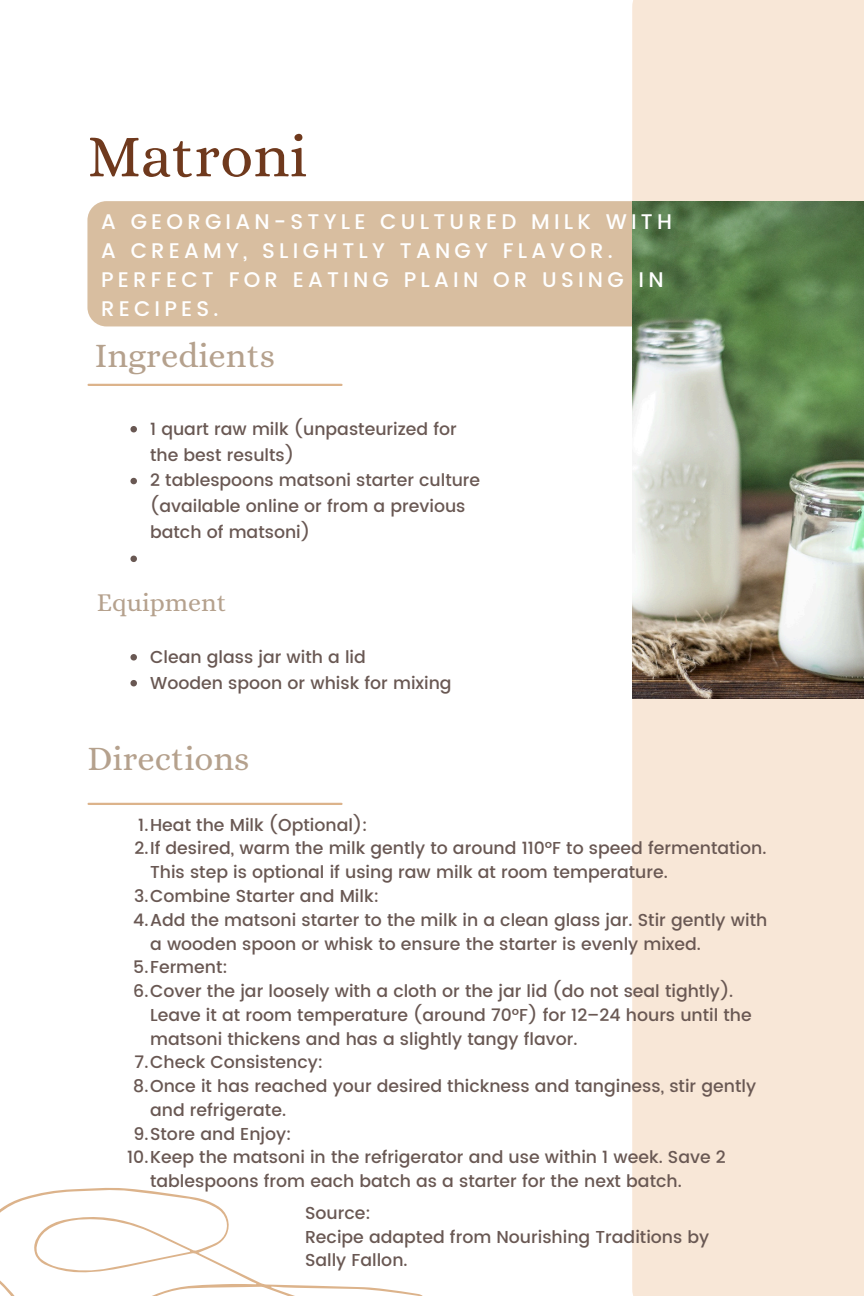
<style>
.page{position:relative;width:864px;height:1296px;background:#fff}
.page>*{position:absolute;margin:0;border:0;box-sizing:border-box;transform-origin:0 0}
.t1{font:60.6px "Alice";color:#6f391d}
.t2{font:34.5px "Alice";color:#b5a18d}
.t3{font:25.8px "Alice";color:#b5a18d}
.t4{font:500 21.3px/29.1px "Poppins";letter-spacing:.2em;color:#fff}
.t5{font:500 17.4px/23.7px "Poppins";color:#695853}
</style>
<div class="page">
<div style="left:632px;top:0;width:232px;height:1296px;background:#f8e7d7"></div>
<div style="left:87px;top:201px;width:604px;height:125px;background:#d8bea0;border-radius:19px"></div>
<hr style="left:89px;top:803px;width:253px;height:2px;background:#dcb38b">
<hr style="left:89px;top:384px;width:253px;height:2px;background:#dcb38b">
<svg style="left:0;top:1187px;width:423px;height:109px"></svg>
<img style="left:632px;top:201px;width:232px;height:497px">
<svg style="left:130px;top:426px;width:7px;height:6px"></svg>
<svg style="left:130px;top:478px;width:7px;height:6px"></svg>
<svg style="left:130px;top:556px;width:7px;height:6px"></svg>
<svg style="left:130px;top:654px;width:7px;height:7px"></svg>
<svg style="left:130px;top:680px;width:7px;height:6px"></svg>
<h1 class="t1" style="left:87px;top:121px;width:221px">Matroni</h1>
<h4 class="t4" style="left:101px;top:207px;width:572px">A GEORGIAN-STYLE CULTURED MILK WITH<br>A CREAMY, SLIGHTLY TANGY FLAVOR.<br>PERFECT FOR EATING PLAIN OR USING IN<br>RECIPES.</h4>
<p class="t2" style="left:95px;top:335px;width:182px">Ingredients</p>
<p class="t5" style="left:150px;top:416px;width:308px;line-height:25.8px">1 quart raw milk (unpasteurized for the best results)</p>
<p class="t5" style="left:150px;top:468px;width:332px;line-height:25.8px">2 tablespoons matsoni starter culture (available online or from a previous batch of matsoni)</p>
<p class="t3" style="left:97px;top:587px;width:131px">Equipment</p>
<p class="t5" style="left:150px;top:645px;width:217px">Clean glass jar with a lid</p>
<p class="t5" style="left:150px;top:671px;width:303px">Wooden spoon or whisk for mixing</p>
<h2 class="t2" style="left:87px;top:738px;width:164px">Directions</h2>
<p class="t5" style="left:138px;top:813px;width:231px">1.Heat the Milk (Optional):</p>
<p class="t5" style="left:150px;top:837px;width:618px;text-indent:-16px">2.If desired, warm the milk gently to around 110°F to speed fermentation.<br>This step is optional if using raw milk at room temperature.</p>
<p class="t5" style="left:134px;top:884px;width:246px">3.Combine Starter and Milk:</p>
<h3 class="t5" style="left:150px;top:908px;width:619px;text-indent:-17px">4.Add the matsoni starter to the milk in a clean glass jar. Stir gently with a wooden spoon or whisk to ensure the starter is evenly mixed.</h3>
<p class="t5" style="left:133px;top:955px;width:96px">5.Ferment:</p>
<p class="t5" style="left:150px;top:979px;width:603px;text-indent:-17px">6.Cover the jar loosely with a cloth or the jar lid (do not seal tightly).<br>Leave it at room temperature (around 70°F) for 12–24 hours until the matsoni thickens and has a slightly tangy flavor.</p>
<h2 class="t5" style="left:135px;top:1050px;width:190px">7.Check Consistency:</h2>
<p class="t5" style="left:150px;top:1074px;width:607px;text-indent:-17px">8.Once it has reached your desired thickness and tanginess, stir gently and refrigerate.</p>
<p class="t5" style="left:133px;top:1122px;width:160px">9.Store and Enjoy:</p>
<p class="t5" style="left:150px;top:1146px;width:577px;text-indent:-23px">10.Keep the matsoni in the refrigerator and use within 1 week. Save 2 tablespoons from each batch as a starter for the next batch.</p>
<p class="t5" style="left:305px;top:1201px;width:406px">Source:<br>Recipe adapted from Nourishing Traditions by<br>Sally Fallon.</p>
</div>
